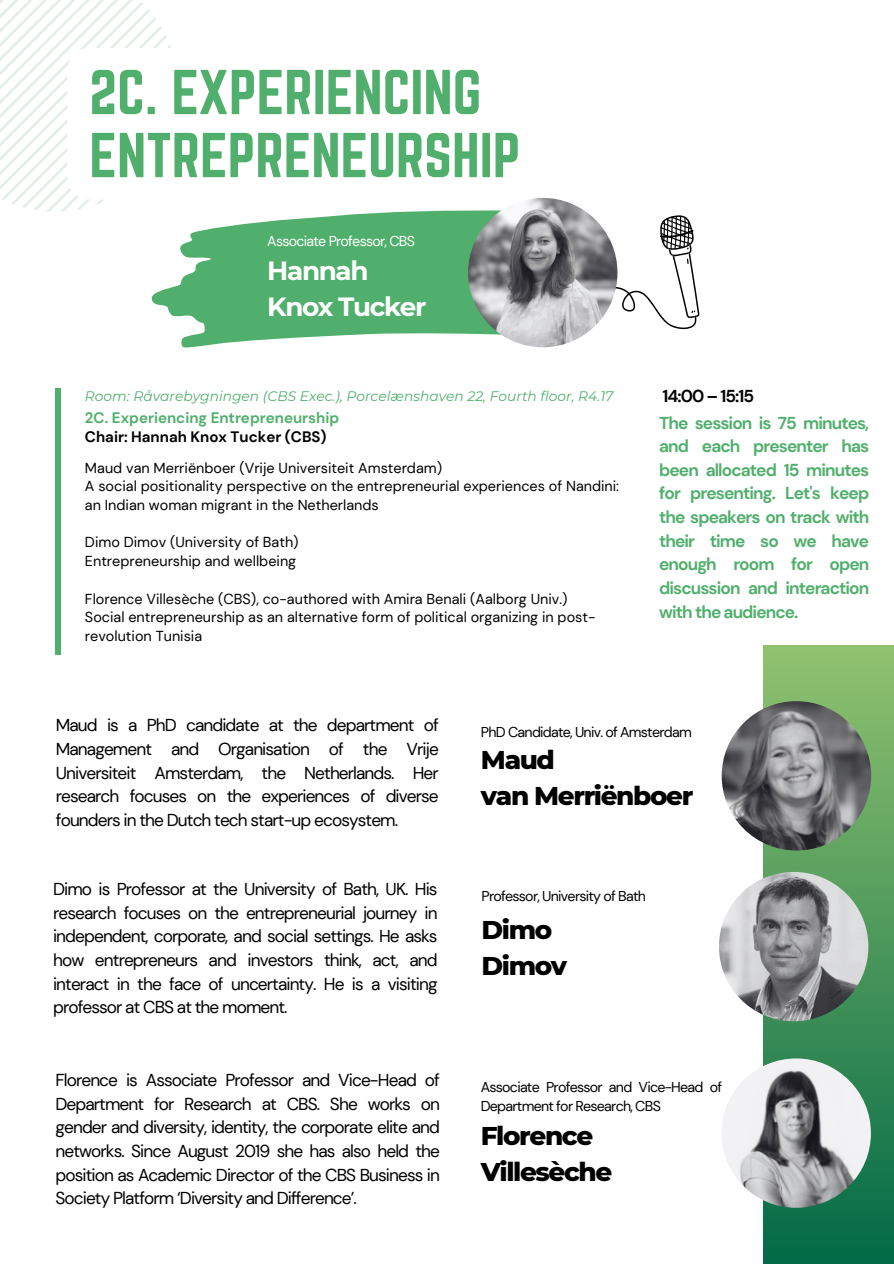
<style>
.page{position:relative;width:894px;height:1264px;background:#fff}
.page>*{position:absolute;margin:0;border:0;box-sizing:border-box;transform-origin:0 0}
.t1{font:55.35px/63px "Norwester";color:#50af6c}
.t2{font:800 26.25px/36px "Montserrat";letter-spacing:-.05em;color:#000}
.t3{font:700 26.25px/36px "Montserrat";letter-spacing:-.05em;color:#fff}
.t4{font:17.25px/23.7px "DM Sans";letter-spacing:-.05em;color:#000;text-align:justify}
.t5{font:700 17.25px/23.7px "DM Sans";letter-spacing:-.05em;color:#50af6c;text-align:justify}
.t6{font:700 17.25px "DM Sans";letter-spacing:-.05em;color:#000}
.t7{font:700 15.15px/19.6px "DM Sans";color:#50af6c}
.t8{font:14.4px/18.8px "DM Sans";color:#000}
.t9{font:14.25px/19.2px "DM Sans";letter-spacing:-.05em;color:#000}
.t10{font:14.25px "DM Sans";letter-spacing:-.05em;color:#fff}
.t11{font:italic 13.8px "Montserrat";color:#50af6c}
.s1{color:#000}
</style>
<div class="page">
<svg style="left:151px;top:198px;width:439px;height:150px;fill:#50af6c"></svg>
<svg style="left:590px;top:215px;width:109px;height:114px"></svg>
<div style="left:763px;top:645px;width:130px;height:618px;background:linear-gradient(to bottom,#90c06f,#056c49)"></div>
<svg style="left:0;top:0;width:178px;height:211px"></svg>
<svg style="left:67px;top:48px;width:467px;height:151px"></svg>
<img style="left:468px;top:198px;width:149px;height:149px;border-radius:50%">
<div style="left:55px;top:388px;width:6px;height:266px;background:#50af6c"></div>
<img style="left:721px;top:701px;width:149px;height:149px;border-radius:50%">
<img style="left:718px;top:872px;width:150px;height:149px;border-radius:50%">
<img style="left:721px;top:1058px;width:149px;height:149px;border-radius:50%">
<p class="t1" style="left:89px;top:60px;width:432px">2C. EXPERIENCING<br>ENTREPRENEURSHIP</p>
<p class="t10" style="left:267px;top:232px;width:149px">Associate Professor, CBS</p>
<h1 class="t3" style="left:267px;top:252px;width:161px">Hannah<br>Knox Tucker</h1>
<p class="t11" style="left:85px;top:388px;width:530px">Room: Råvarebygningen (CBS Exec.), Porcelænshaven 22, Fourth floor, R4.17</p>
<p class="t6" style="left:662px;top:384px;width:93px">14:00 – 15:15</p>
<h3 class="t7" style="left:85px;top:408px;width:256px">2C. Experiencing Entrepreneurship<br><span class="s1">Chair: Hannah Knox Tucker (CBS)</span></h3>
<p class="t8" style="left:85px;top:458px;width:358px">Maud van Merriënboer (Vrije Universiteit Amsterdam)</p>
<h5 class="t8" style="left:85px;top:477px;width:535px">A social positionality perspective on the entrepreneurial experiences of Nandini: an Indian woman migrant in the Netherlands</h5>
<h3 class="t8" style="left:85px;top:533px;width:215px">Dimo Dimov (University of Bath)</h3>
<p class="t8" style="left:85px;top:552px;width:213px">Entrepreneurship and wellbeing</p>
<p class="t8" style="left:85px;top:589px;width:484px">Florence Villesèche (CBS), co-authored with Amira Benali (Aalborg Univ.)</p>
<p class="t8" style="left:85px;top:608px;width:512px">Social entrepreneurship as an alternative form of political organizing in post&shy;revolution Tunisia</p>
<h2 class="t5" style="left:659px;top:411px;width:211px">The session is 75 minutes, and each presenter has been allocated 15 minutes for presenting. Let's keep the speakers on track with their time so we have enough room for open discussion and interaction with the audience.</h2>
<p class="t4" style="left:56px;top:713px;width:384px">Maud is a PhD candidate at the department of Management and Organisation of the Vrije Universiteit Amsterdam, the Netherlands. Her research focuses on the experiences of diverse founders in the Dutch tech start-up ecosystem.</p>
<p class="t4" style="left:53px;top:877px;width:386px">Dimo is Professor at the University of Bath, UK. His research focuses on the entrepreneurial journey in independent, corporate, and social settings. He asks how entrepreneurs and investors think, act, and interact in the face of uncertainty. He is a visiting professor at CBS at the moment.</p>
<h4 class="t4" style="left:55px;top:1068px;width:386px">Florence is Associate Professor and Vice-Head of Department for Research at CBS. She works on gender and diversity, identity, the corporate elite and networks. Since August 2019 she has also held the position as Academic Director of the CBS Business in Society Platform ‘Diversity and Difference’.</h4>
<p class="t9" style="left:481px;top:722px;width:212px">PhD Candidate, Univ. of Amsterdam</p>
<p class="t2" style="left:481px;top:741px;width:214px">Maud<br>van Merriënboer</p>
<h4 class="t9" style="left:481px;top:886px;width:166px">Professor, University of Bath</h4>
<h2 class="t2" style="left:481px;top:911px;width:87px">Dimo<br>Dimov</h2>
<p class="t9" style="left:480px;top:1077px;width:243px">Associate Professor and Vice-Head of<br>Department for Research, CBS</p>
<h2 class="t2" style="left:480px;top:1117px;width:133px">Florence<br>Villesèche</h2>
</div>
